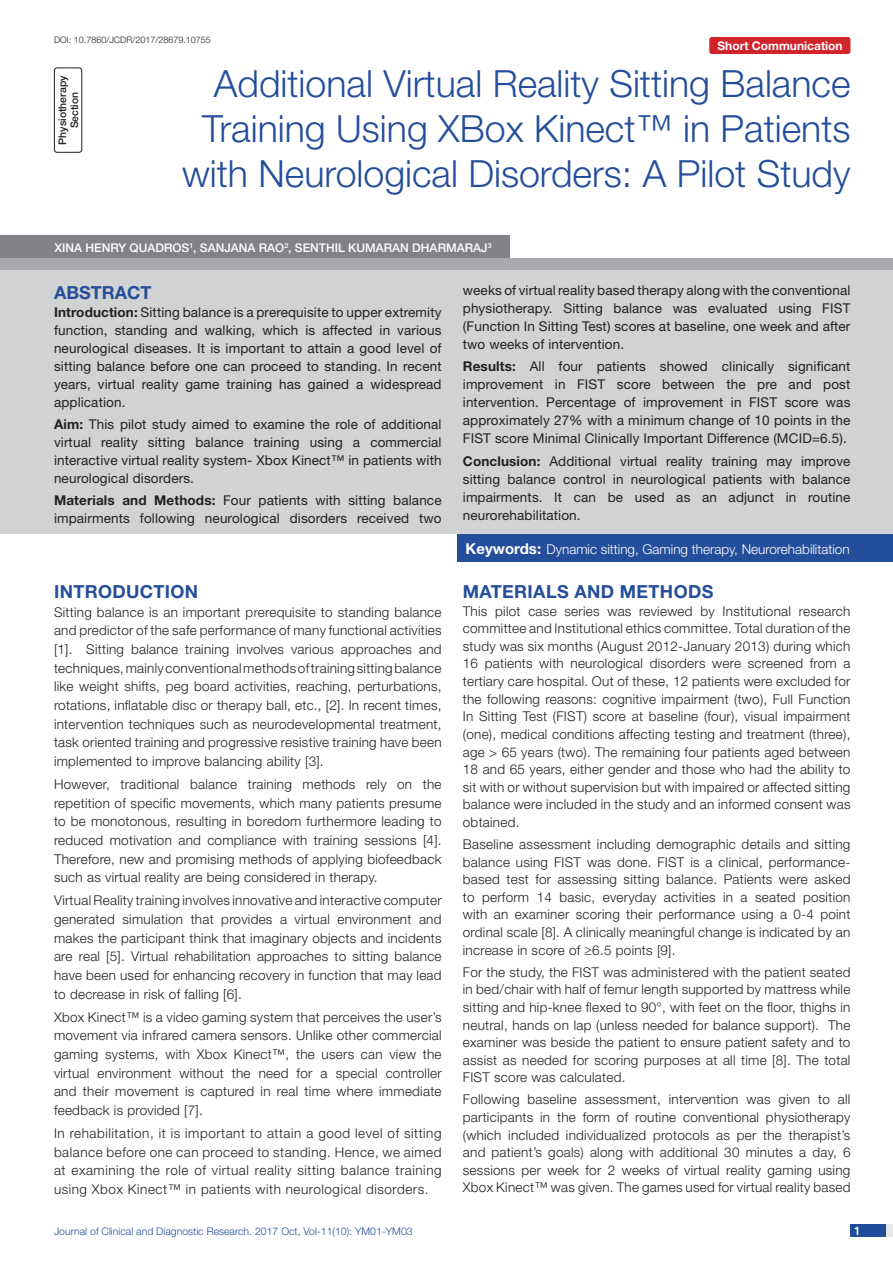
<style>
.page{position:relative;width:893px;height:1263px;background:#fff}
.page>*{position:absolute;margin:0;border:0;box-sizing:border-box;transform-origin:0 0}
.t1{font:300 37.5px/45px "Helvetica Neue";color:#244e9b;text-align:right}
.Heading{font:700 18px "Helvetica Neue";letter-spacing:.02em;color:#244e9b}
.Abstract_head{font:700 18px "Helvetica Neue";color:#244e9b}
.Body_text{font:300 13.5px/17.7px "Helvetica Neue";letter-spacing:.02em;color:#231f20;text-align:justify}
.Abstract_Text{font:13.5px/18px "Helvetica Neue";letter-spacing:.01em;color:#231f20;text-align:justify}
.Key_words{font:300 13.5px "Helvetica Neue";color:#fff}
.Author{font:500 12px "Helvetica Neue";color:#fff}
.t2{font:700 12px "Helvetica Neue";color:#fff}
.t3{font:300 10.5px "Helvetica Neue";color:#244e9b}
.section{font:500 10.5px/12px "Helvetica Neue";color:#231f20;text-align:center}
.DOI{font:300 9px "Helvetica Neue";color:#231f20}
.Author-2{font:500 7.05px "Helvetica Neue";color:#fff}
.s1{font-weight:700}
.s2{font-weight:700;font-size:15px}
</style>
<div class="page">
<div style="left:850px;top:1224px;width:43px;height:13px;background:#e6e7e9"></div>
<div style="left:850px;top:1224px;width:35px;height:13px;background:#214c99"></div>
<div style="left:709px;top:37px;width:141px;height:17px;background:#d1232a;border-radius:3px"></div>
<div style="left:54px;top:68px;width:28px;height:85px;border:1px solid #231f20;border-radius:3px"></div>
<div style="left:0;top:258px;width:893px;height:12px;background:#a8a9ad"></div>
<div style="left:0;top:236px;width:510px;height:22px;background:#808285"></div>
<div style="left:0;top:270px;width:893px;height:264px;background:#d1d2d4"></div>
<div style="left:458px;top:534px;width:435px;height:28px;background:#244e9b"></div>
<p class="DOI" style="left:54px;top:35px;width:158px">DOI: 10.7860/JCDR/2017/28679.10755</p>
<p class="t2" style="left:717px;top:38px;width:127px">Short Communication</p>
<p class="section" style="left:56px;top:145px;width:71px;rotate:-90deg">PHYSIOTHERAPY<br>SECTION</p>
<p class="t1" style="left:182px;top:60px;width:670px">Additional Virtual Reality Sitting Balance<br>Training Using XBox Kinect™ in Patients with Neurological Disorders: A Pilot Study</p>
<p class="Author" style="left:54px;top:240px;width:385px">XINA HENRY QUADROS <sup>1</sup>, SANJANA RAO<sup>2</sup>, SENTHIL KUMARAN DHARMARAJ</p>
<p class="Author-2" style="left:488px;top:241px;width:5px">3</p>
<p class="Abstract_head" style="left:54px;top:281px;width:98px">ABSTRACT</p>
<p class="Abstract_Text" style="left:54px;top:303px;width:389px"><span class="s1">Introduction:</span> Sitting balance is a prerequisite to upper extremity function, standing and walking, which is affected in various neurological diseases. It is important to attain a good level of sitting balance before one can proceed to standing. In recent years, virtual reality game training has gained a widespread application.</p>
<p class="Abstract_Text" style="left:54px;top:415px;width:389px"><span class="s1">Aim:</span> This pilot study aimed to examine the role of additional virtual reality sitting balance training using a commercial interactive virtual reality system- Xbox Kinect™ in patients with neurological disorders.</p>
<p class="Abstract_Text" style="left:54px;top:491px;width:389px"><span class="s1">Materials and Methods:</span> Four patients with sitting balance impairments following neurological disorders received two</p>
<p class="Heading" style="left:54px;top:580px;width:146px">Introduction</p>
<p class="Body_text" style="left:54px;top:602px;width:389px;line-height:18.8px">Sitting balance is an important prerequisite to standing balance and predictor of the safe performance of many functional activities [1]. Sitting balance training involves various approaches and techniques, mainly conventional methods of training sitting balance like weight shifts, peg board activities, reaching, perturbations, rotations, inflatable disc or therapy ball, etc., [2]. In recent times, intervention techniques such as neurodevelopmental treatment, task oriented training and progressive resistive training have been implemented to improve balancing ability [3].</p>
<p class="Body_text" style="left:54px;top:774px;width:389px;line-height:18.6px">However, traditional balance training methods rely on the repetition of specific movements, which many patients presume to be monotonous, resulting in boredom furthermore leading to reduced motivation and compliance with training sessions [4].<br>Therefore, new and promising methods of applying biofeedback such as virtual reality are being considered in therapy.</p>
<p class="Body_text" style="left:54px;top:891px;width:389px;line-height:18.6px">Virtual Reality training involves innovative and interactive computer generated simulation that provides a virtual environment and makes the participant think that imaginary objects and incidents are real [5]. Virtual rehabilitation approaches to sitting balance have been used for enhancing recovery in function that may lead to decrease in risk of falling [6].</p>
<p class="Body_text" style="left:54px;top:1007px;width:389px;line-height:18.6px">Xbox Kinect™ is a video gaming system that perceives the user’s movement via infrared camera sensors. Unlike other commercial gaming systems, with Xbox Kinect™, the users can view the virtual environment without the need for a special controller and their movement is captured in real time where immediate feedback is provided [7].</p>
<p class="Body_text" style="left:54px;top:1123px;width:389px;line-height:18.8px">In rehabilitation, it is important to attain a good level of sitting balance before one can proceed to standing. Hence, we aimed at examining the role of virtual reality sitting balance training using Xbox Kinect™ in patients with neurological disorders.</p>
<p class="Abstract_Text" style="left:463px;top:281px;width:389px">weeks of virtual reality based therapy along with the conventional physiotherapy. Sitting balance was evaluated using FIST (Function In Sitting Test) scores at baseline, one week and after two weeks of intervention.</p>
<p class="Abstract_Text" style="left:463px;top:357px;width:389px"><span class="s1">Results:</span> All four patients showed clinically significant improvement in FIST score between the pre and post intervention. Percentage of improvement in FIST score was approximately 27% with a minimum change of 10 points in the FIST score Minimal Clinically Important Difference (MCID=6.5).</p>
<p class="Abstract_Text" style="left:463px;top:452px;width:389px"><span class="s1">Conclusion:</span> Additional virtual reality training may improve sitting balance control in neurological patients with balance impairments. It can be used as an adjunct in routine neurorehabilitation.</p>
<p class="Key_words" style="left:466px;top:541px;width:386px"><span class="s2">Keywords:</span> Dynamic sitting, Gaming therapy, Neurorehabilitation</p>
<p class="Heading" style="left:463px;top:580px;width:252px">MATERIALS AND METHODS</p>
<p class="Body_text" style="left:463px;top:602px;width:389px">This pilot case series was reviewed by Institutional research committee and Institutional ethics committee. Total duration of the study was six months (August 2012-January 2013) during which 16 patients with neurological disorders were screened from a tertiary care hospital. Out of these, 12 patients were excluded for the following reasons: cognitive impairment (two), Full Function In Sitting Test (FIST) score at baseline (four), visual impairment (one), medical conditions affecting testing and treatment (three), age &gt; 65 years (two). The remaining four patients aged between 18 and 65 years, either gender and those who had the ability to sit with or without supervision but with impaired or affected sitting balance were included in the study and an informed consent was obtained.</p>
<p class="Body_text" style="left:463px;top:835px;width:389px">Baseline assessment including demographic details and sitting balance using FIST was done. FIST is a clinical, performance&shy;based test for assessing sitting balance. Patients were asked to perform 14 basic, everyday activities in a seated position with an examiner scoring their performance using a 0-4 point ordinal scale [8]. A clinically meaningful change is indicated by an increase in score of ≥6.5 points [9].</p>
<p class="Body_text" style="left:463px;top:963px;width:389px">For the study, the FIST was administered with the patient seated in bed/chair with half of femur length supported by mattress while sitting and hip-knee flexed to 90°, with feet on the floor, thighs in neutral, hands on lap (unless needed for balance support). The examiner was beside the patient to ensure patient safety and to assist as needed for scoring purposes at all time [8]. The total FIST score was calculated.</p>
<p class="Body_text" style="left:463px;top:1090px;width:389px">Following baseline assessment, intervention was given to all participants in the form of routine conventional physiotherapy (which included individualized protocols as per the therapist’s and patient’s goals) along with additional 30 minutes a day, 6 sessions per week for 2 weeks of virtual reality gaming using Xbox Kinect™ was given. The games used for virtual reality based</p>
<p class="t3" style="left:54px;top:1225px;width:360px">Journal of Clinical and Diagnostic Research. 2017 Oct, Vol-11(10): YM01-YM03</p>
<p class="Author" style="left:854px;top:1223px;width:8px">1</p>
</div>
